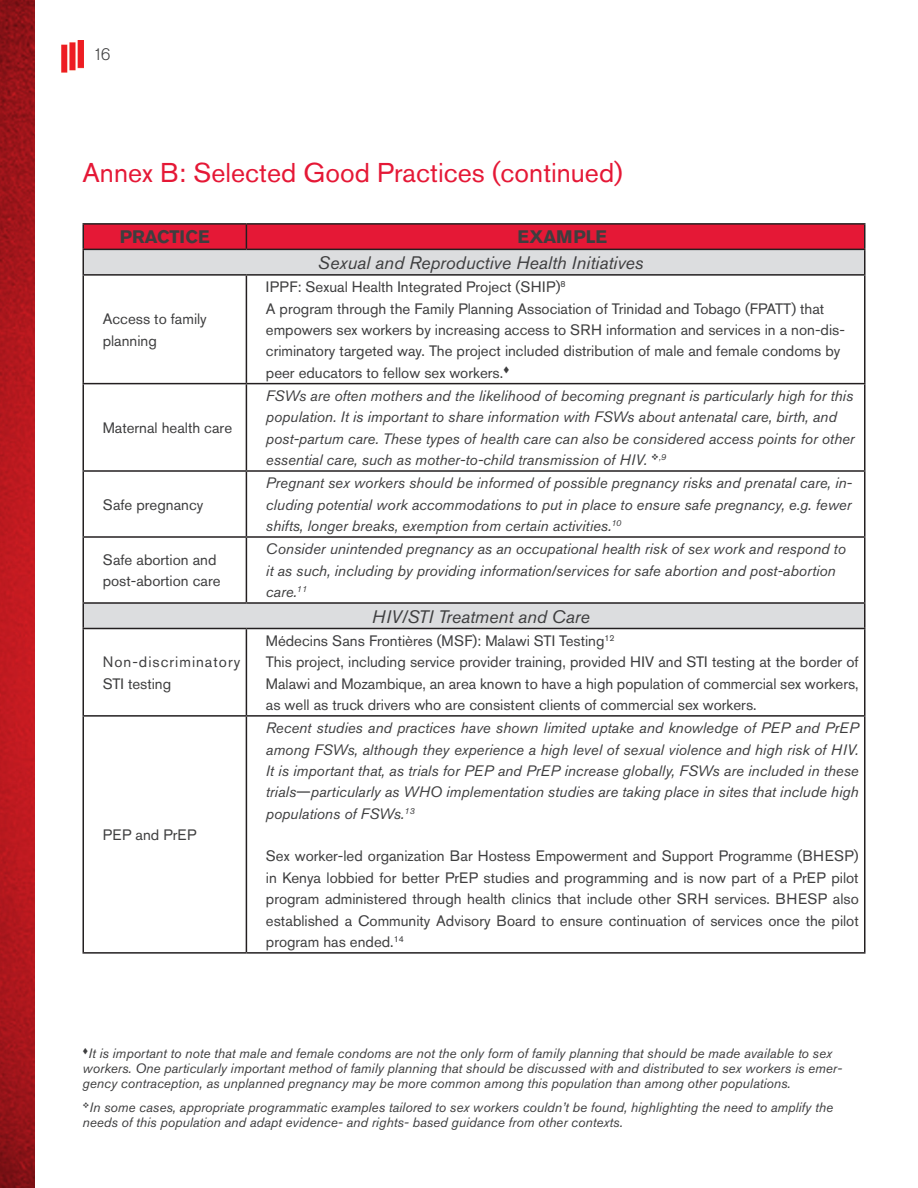
<style>
.page{position:relative;width:918px;height:1188px;background:#fff}
.page>*{position:absolute;margin:0;border:0;box-sizing:border-box;transform-origin:0 0}
.small_bullets_paragr{font:27px "Akzidenz Grotesk Std";color:#e51836}
.small_bullets_paragr-2{font:italic 18px "Akzidenz Grotesk Std";color:#3e3e3f}
.small_bullets_paragr-3{font:700 18px "Akzidenz Grotesk Std";color:#3e3e3f}
.t1{font:300 16.5px "Akzidenz Grotesk Std";color:#3e3e3f}
.small_bullets_paragr-4{font:italic 15px/21.3px "Akzidenz Grotesk Std";color:#3e3e3f}
.small_bullets_paragr-5{font:15px/21.3px "Akzidenz Grotesk Std";color:#3e3e3f}
.small_bullets_paragr-6{font:15px/21.3px "Akzidenz Grotesk Std";letter-spacing:.07em;color:#3e3e3f}
.small_bullets_paragr-7{font:italic 13.5px/15px "Akzidenz Grotesk Std";color:#3e3e3f}
.s1{font-style:normal;font-size:16.5px}
</style>
<div class="page">
<img style="left:0;top:0;width:34px;height:1188px">
<img style="left:62px;top:40px;width:21px;height:32px">
<svg style="left:84px;top:250px;width:780px;height:378px"></svg>
<hr style="left:82px;top:223px;width:164px;height:2px;background:#231f20">
<hr style="left:82px;top:225px;width:2px;height:24px;background:#231f20">
<hr style="left:246px;top:223px;width:620px;height:2px;background:#231f20">
<svg style="left:83px;top:224px;width:782px;height:25px;background:#dc1835"></svg>
<hr style="left:864px;top:225px;width:2px;height:24px;background:#231f20">
<hr style="left:82px;top:249px;width:164px;height:1px;background:#231f20">
<hr style="left:82px;top:250px;width:2px;height:24px;background:#231f20">
<hr style="left:246px;top:249px;width:620px;height:1px;background:#231f20">
<hr style="left:864px;top:250px;width:2px;height:24px;background:#231f20">
<hr style="left:82px;top:274px;width:164px;height:2px;background:#231f20">
<hr style="left:82px;top:276px;width:2px;height:107px;background:#231f20">
<hr style="left:246px;top:274px;width:620px;height:2px;background:#231f20">
<hr style="left:246px;top:276px;width:1px;height:107px;background:#231f20">
<hr style="left:864px;top:276px;width:2px;height:107px;background:#231f20">
<hr style="left:82px;top:383px;width:164px;height:1px;background:#231f20">
<hr style="left:82px;top:384px;width:2px;height:86px;background:#231f20">
<hr style="left:246px;top:383px;width:620px;height:1px;background:#231f20">
<hr style="left:246px;top:384px;width:1px;height:86px;background:#231f20">
<hr style="left:864px;top:384px;width:2px;height:86px;background:#231f20">
<hr style="left:82px;top:470px;width:164px;height:2px;background:#231f20">
<hr style="left:82px;top:472px;width:2px;height:64px;background:#231f20">
<hr style="left:246px;top:470px;width:620px;height:2px;background:#231f20">
<hr style="left:246px;top:472px;width:1px;height:64px;background:#231f20">
<hr style="left:864px;top:472px;width:2px;height:64px;background:#231f20">
<hr style="left:82px;top:536px;width:164px;height:2px;background:#231f20">
<hr style="left:82px;top:538px;width:2px;height:64px;background:#231f20">
<hr style="left:246px;top:536px;width:620px;height:2px;background:#231f20">
<hr style="left:246px;top:538px;width:1px;height:64px;background:#231f20">
<hr style="left:864px;top:538px;width:2px;height:64px;background:#231f20">
<hr style="left:82px;top:602px;width:164px;height:2px;background:#231f20">
<hr style="left:82px;top:604px;width:2px;height:24px;background:#231f20">
<hr style="left:246px;top:602px;width:620px;height:2px;background:#231f20">
<hr style="left:864px;top:604px;width:2px;height:24px;background:#231f20">
<hr style="left:82px;top:628px;width:164px;height:1px;background:#231f20">
<hr style="left:82px;top:629px;width:2px;height:86px;background:#231f20">
<hr style="left:246px;top:628px;width:620px;height:1px;background:#231f20">
<hr style="left:246px;top:629px;width:1px;height:86px;background:#231f20">
<hr style="left:864px;top:629px;width:2px;height:86px;background:#231f20">
<hr style="left:82px;top:715px;width:164px;height:2px;background:#231f20">
<hr style="left:82px;top:717px;width:2px;height:235px;background:#231f20">
<hr style="left:246px;top:715px;width:620px;height:2px;background:#231f20">
<hr style="left:246px;top:717px;width:1px;height:235px;background:#231f20">
<hr style="left:864px;top:717px;width:2px;height:235px;background:#231f20">
<hr style="left:82px;top:952px;width:164px;height:2px;background:#231f20">
<hr style="left:246px;top:952px;width:620px;height:2px;background:#231f20">
<p class="t1" style="left:93px;top:45px;width:19px">16</p>
<p class="small_bullets_paragr" style="left:82px;top:157px;width:542px">Annex B: Selected Good Practices (continued)</p>
<p class="small_bullets_paragr-3" style="left:120px;top:227px;width:92px">PRACTICE</p>
<p class="small_bullets_paragr-3" style="left:517px;top:227px;width:91px">EXAMPLE</p>
<p class="small_bullets_paragr-2" style="left:318px;top:252px;width:327px">Sexual and Reproductive Health Initiatives</p>
<p class="small_bullets_paragr-5" style="left:103px;top:308px;width:106px">Access to family planning</p>
<p class="small_bullets_paragr-5" style="left:103px;top:417px;width:131px">Maternal health care</p>
<p class="small_bullets_paragr-5" style="left:103px;top:494px;width:102px">Safe pregnancy</p>
<p class="small_bullets_paragr-5" style="left:266px;top:276px;width:301px">IPPF: Sexual Health Integrated Project (SHIP)<sup>8</sup></p>
<p class="small_bullets_paragr-5" style="left:266px;top:298px;width:580px">A program through the Family Planning Association of Trinidad and Tobago (FPATT) that empowers sex workers by increasing access to SRH information and services in a non-dis&shy;criminatory targeted way. The project included distribution of male and female condoms by peer educators to fellow sex workers.▼</p>
<p class="small_bullets_paragr-4" style="left:266px;top:385px;width:590px">FSWs are often mothers and the likelihood of becoming pregnant is particularly high for this population. It is important to share information with FSWs about antenatal care, birth, and post-partum care. These types of health care can also be considered access points for other essential care, such as mother-to-child transmission of HIV. ❖<sup>,9</sup></p>
<p class="small_bullets_paragr-4" style="left:266px;top:472px;width:588px;text-align:justify">Pregnant sex workers should be informed of possible pregnancy risks and prenatal care, in&shy;cluding potential work accommodations to put in place to ensure safe pregnancy, e.g. fewer shifts, longer breaks, exemption from certain activities.<sup>10</sup></p>
<p class="small_bullets_paragr-5" style="left:103px;top:549px;width:119px">Safe abortion and post-abortion care</p>
<p class="small_bullets_paragr-4" style="left:266px;top:538px;width:581px">Consider unintended pregnancy as an occupational health risk of sex work and respond to it as such, including by providing information/services for safe abortion and post-abortion care.<sup>11</sup></p>
<p class="small_bullets_paragr-2" style="left:372px;top:605px;width:219px">HIV/STI Treatment and Care</p>
<p class="small_bullets_paragr-6" style="left:103px;top:651px;width:139px">Non-discriminatory<br>STI testing</p>
<p class="small_bullets_paragr-5" style="left:266px;top:630px;width:350px">Médecins Sans Frontières (MSF): Malawi STI Testing<sup>12</sup></p>
<p class="small_bullets_paragr-5" style="left:266px;top:651px;width:594px;text-align:justify">This project, including service provider training, provided HIV and STI testing at the border of Malawi and Mozambique, an area known to have a high population of commercial sex workers, as well as truck drivers who are consistent clients of commercial sex workers.</p>
<p class="small_bullets_paragr-5" style="left:103px;top:824px;width:95px">PEP and PrEP</p>
<p class="small_bullets_paragr-4" style="left:266px;top:717px;width:594px;text-align:justify">Recent studies and practices have shown limited uptake and knowledge of PEP and PrEP among FSWs, although they experience a high level of sexual violence and high risk of HIV.<br>It is important that, as trials for PEP and PrEP increase globally, FSWs are included in these trials<span class="s1">—</span>particularly as WHO implementation studies are taking place in sites that include high populations of FSWs.<sup>13</sup></p>
<p class="small_bullets_paragr-5" style="left:266px;top:845px;width:594px;text-align:justify">Sex worker-led organization Bar Hostess Empowerment and Support Programme (BHESP) in Kenya lobbied for better PrEP studies and programming and is now part of a PrEP pilot program administered through health clinics that include other SRH services. BHESP also established a Community Advisory Board to ensure continuation of services once the pilot program has ended.<sup>14</sup></p>
<p class="small_bullets_paragr-7" style="left:82px;top:1046px;width:761px">▼It is important to note that male and female condoms are not the only form of family planning that should be made available to sex workers. One particularly important method of family planning that should be discussed with and distributed to sex workers is emer&shy;gency contraception, as unplanned pregnancy may be more common among this population than among other populations.</p>
<p class="small_bullets_paragr-7" style="left:82px;top:1100px;width:752px">❖In some cases, appropriate programmatic examples tailored to sex workers couldn’t be found, highlighting the need to amplify the needs of this population and adapt evidence- and rights- based guidance from other contexts.</p>
</div>
